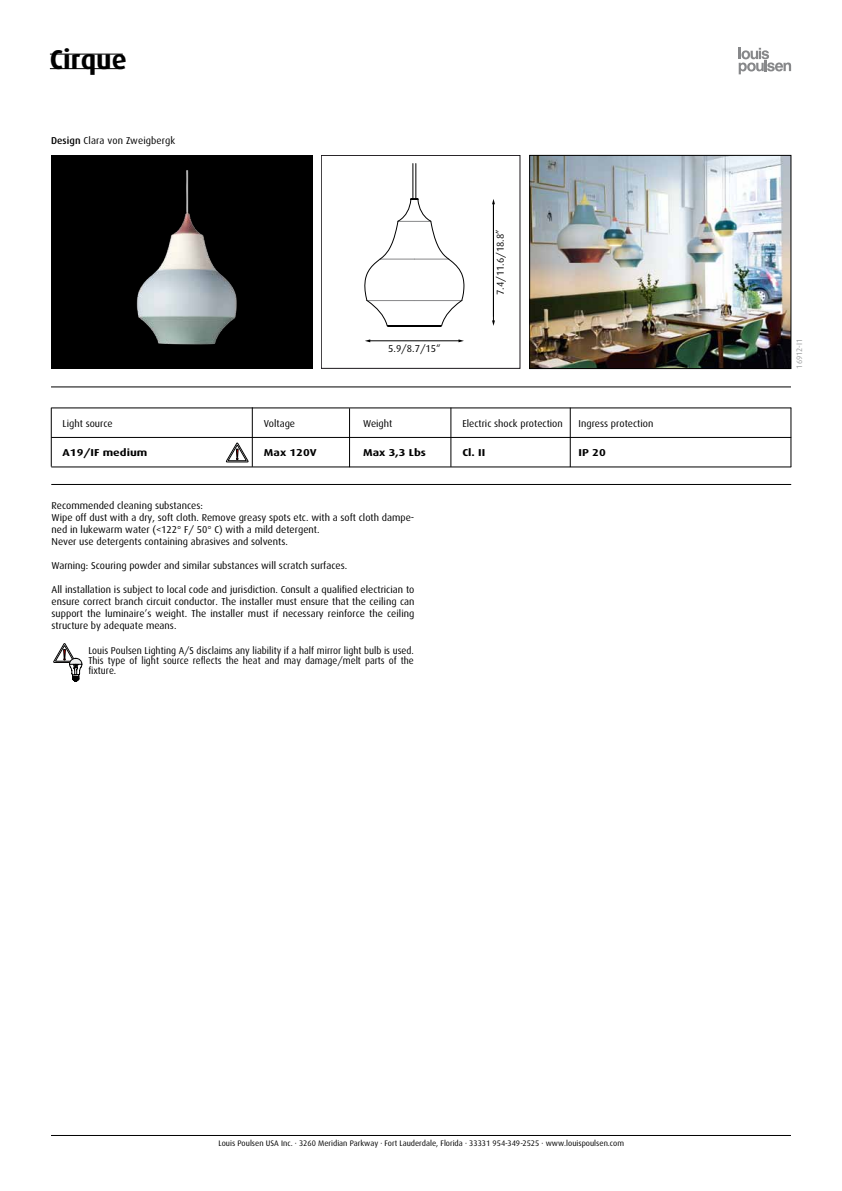
<style>
.page{position:relative;width:842px;height:1191px;background:#fff}
.page>*{position:absolute;margin:0;border:0;box-sizing:border-box;transform-origin:0 0}
.t1{font:700 27.2px "Dax";color:#000}
.t2{font:10px/12px "Dax";color:#000}
.t3{font:10px/10px "Dax";color:#000;text-align:justify;scale:.95 1}
.t4{font:700 10px "Dax";color:#000;scale:1.2 1}
.t5{font:8px "Dax";color:#000}
.t6{font:8px "Dax";color:#9c9e9f}
.s1{font-weight:500}
</style>
<div class="page">
<svg style="left:739px;top:48px;width:52px;height:26px"></svg>
<hr style="left:51px;top:387px;width:740px;height:1px;background:#000">
<hr style="left:51px;top:1135px;width:740px;height:1px;background:#000">
<hr style="left:252px;top:407px;width:1px;height:60px;background:#000">
<hr style="left:570px;top:408px;width:1px;height:59px;background:#000">
<hr style="left:451px;top:408px;width:1px;height:59px;background:#000">
<hr style="left:349px;top:408px;width:1px;height:59px;background:#000">
<hr style="left:791px;top:408px;width:1px;height:59px;background:#000">
<hr style="left:51px;top:408px;width:1px;height:58px;background:#000">
<hr style="left:51px;top:408px;width:740px;height:1px;background:#000">
<hr style="left:51px;top:437px;width:740px;height:1px;background:#000">
<hr style="left:51px;top:467px;width:740px;height:1px;background:#000">
<hr style="left:51px;top:484px;width:740px;height:1px;background:#000">
<hr style="left:50px;top:54px;width:73px;height:1px;background:#000">
<hr style="left:50px;top:68px;width:73px;height:1px;background:#000">
<img style="left:531px;top:157px;width:258px;height:210px">
<div style="left:529px;top:155px;width:262px;height:214px;border:1px solid #000"></div>
<svg style="left:226px;top:442px;width:23px;height:21px"></svg>
<hr style="left:416px;top:164px;width:1px;height:35px;background:#000">
<hr style="left:413px;top:164px;width:1px;height:35px;background:#000">
<hr style="left:387px;top:326px;width:55px;height:1px;background:#000">
<svg style="left:364px;top:198px;width:100px;height:128px"></svg>
<div style="left:321px;top:155px;width:199px;height:213px;border:1px solid #1b171b"></div>
<hr style="left:369px;top:340px;width:90px;height:1px;background:#000">
<svg style="left:458px;top:339px;width:6px;height:3px"></svg>
<hr style="left:493px;top:203px;width:1px;height:118px;background:#000">
<svg style="left:492px;top:320px;width:3px;height:6px"></svg>
<svg style="left:53px;top:643px;width:29px;height:39px"></svg>
<img style="left:51px;top:155px;width:261px;height:214px">
<h1 class="t1" style="left:50px;top:44px;width:78px">Cirque</h1>
<p class="t2" style="left:51px;top:135px;width:126px"><span class="s1">Design</span> Clara von Zweigbergk</p>
<p class="t2" style="left:388px;top:343px;width:54px">5.9/8.7/15“</p>
<p class="t2" style="left:495px;top:295px;width:67px;rotate:-90deg">7.4/11.6/18.8”</p>
<p class="t2" style="left:63px;top:417px;width:52px">Light source</p>
<p class="t2" style="left:264px;top:417px;width:33px">Voltage</p>
<p class="t2" style="left:363px;top:417px;width:31px">Weight</p>
<p class="t2" style="left:462px;top:417px;width:102px">Electric shock protection</p>
<p class="t2" style="left:579px;top:417px;width:76px">Ingress protection</p>
<p class="t4" style="left:63px;top:447px;width:72px">A19/IF medium</p>
<p class="t4" style="left:264px;top:447px;width:45px">Max 120V</p>
<p class="t4" style="left:363px;top:447px;width:54px">Max 3,3 Lbs</p>
<p class="t4" style="left:462px;top:447px;width:21px">Cl. II</p>
<p class="t4" style="left:579px;top:447px;width:24px">IP 20</p>
<p class="t2" style="left:52px;top:499px;width:364px">Recommended cleaning substances:<br>Wipe off dust with a dry, soft cloth. Remove greasy spots etc. with a soft cloth dampe&shy;ned in lukewarm water (&lt;122° F/ 50° C) with a mild detergent.<br>Never use detergents containing abrasives and solvents.</p>
<p class="t2" style="left:52px;top:559px;width:297px">Warning: Scouring powder and similar substances will scratch surfaces.</p>
<p class="t2" style="left:52px;top:583px;width:364px;text-align:justify">All installation is subject to local code and jurisdiction. Consult a qualified electrician to ensure correct branch circuit conductor. The installer must ensure that the ceiling can support the luminaire’s weight. The installer must if necessary reinforce the ceiling structure by adequate means.</p>
<p class="t3" style="left:88px;top:646px;width:344px">Louis Poulsen Lighting A/S disclaims any liability if a half mirror light bulb is used.<br>This type of light source reflects the heat and may damage/melt parts of the fixture.</p>
<p class="t6" style="left:795px;top:368px;width:31px;rotate:-90deg">16912-I1</p>
<p class="t5" style="left:219px;top:1139px;width:407px">Louis Poulsen USA Inc. · 3260 Meridian Parkway · Fort Lauderdale, Florida · 33331 954-349-2525 · www.louispoulsen.com</p>
</div>
